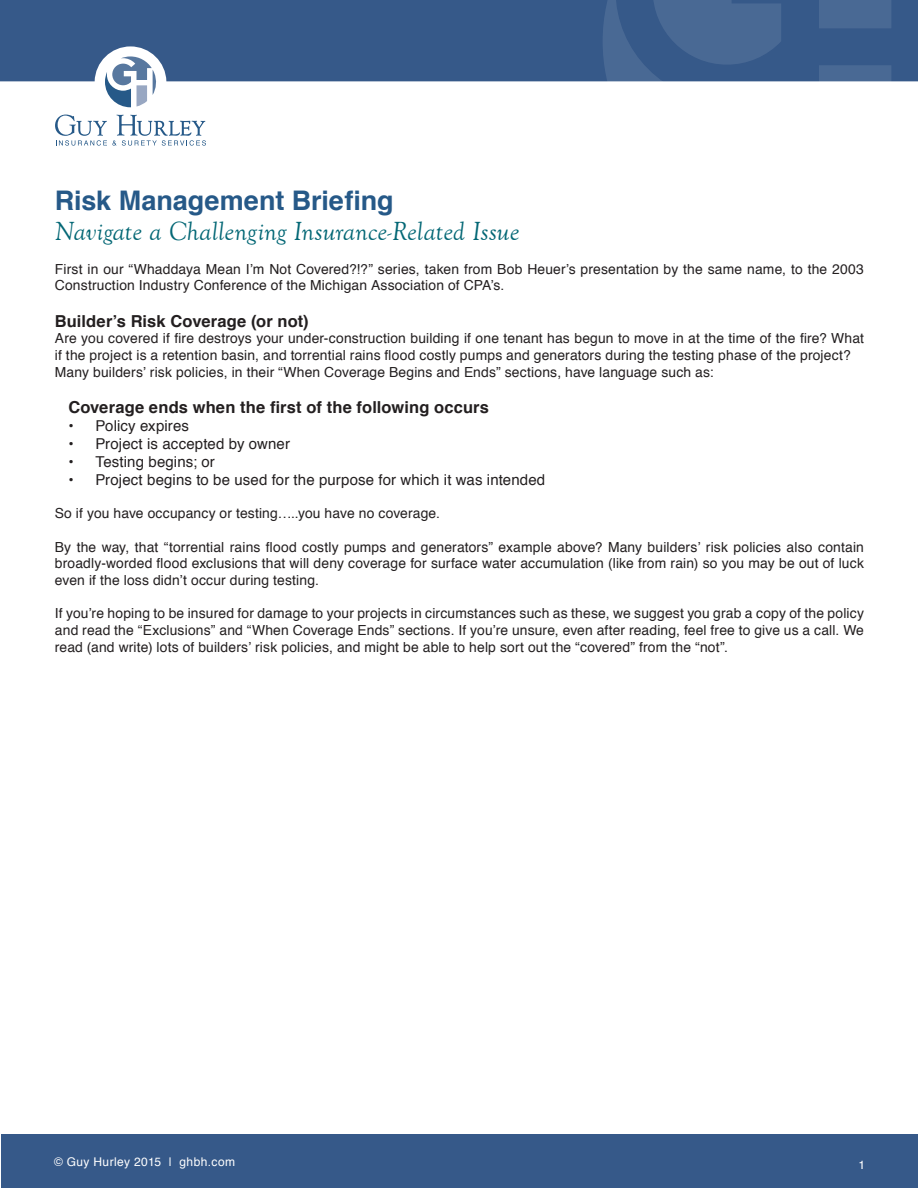
<style>
.page{position:relative;width:918px;height:1188px;background:#fff}
.page>*{position:absolute;margin:0;border:0;box-sizing:border-box;transform-origin:0 0}
.Header_2{font:italic 27px "Goudy Old Style T";letter-spacing:.005em;color:#036775}
.Header_1{font:700 27px "Helvetica";color:#265988}
.Header_3{font:700 16.5px "Helvetica";letter-spacing:.01em;color:#231f20}
.t1{font:15px "Helvetica";letter-spacing:.01em;color:#231f20}
.Paragraph{font:13.8px/16.6px "Helvetica";letter-spacing:.01em;color:#231f20}
.t2{font:12px "Helvetica";letter-spacing:.035em;color:#fff}
</style>
<div class="page">
<div style="left:1px;top:1134px;width:917px;height:54px;background:#365989"></div>
<div style="left:0;top:0;width:603px;height:81px;background:#365989"></div>
<svg style="left:603px;top:0;width:315px;height:82px;background:#40618f"></svg>
<svg style="left:105px;top:56px;width:52px;height:51px"></svg>
<svg style="left:55px;top:115px;width:151px;height:31px"></svg>
<p class="Header_1" style="left:55px;top:179px;width:340px">Risk Management Briefing</p>
<p class="Header_2" style="left:55px;top:217px;width:466px">Navigate a Challenging Insurance-Related Issue</p>
<p class="Paragraph" style="left:55px;top:261px;width:811px">First in our “Whaddaya Mean I’m Not Covered?!?” series, taken from Bob Heuer’s presentation by the same name, to the 2003<br>Construction Industry Conference of the Michigan Association of CPA’s.</p>
<p class="Header_3" style="left:55px;top:308px;width:255px">Builder’s Risk Coverage (or not)</p>
<p class="Paragraph" style="left:55px;top:331px;width:811px">Are you covered if fire destroys your under-construction building if one tenant has begun to move in at the time of the fire? What if the project is a retention basin, and torrential rains flood costly pumps and generators during the testing phase of the project?</p>
<p class="Paragraph" style="left:55px;top:364px;width:660px">Many builders’ risk policies, in their “When Coverage Begins and Ends” sections, have language such as:</p>
<p class="Header_3" style="left:68px;top:394px;width:422px">Coverage ends when the first of the following occurs</p>
<p class="t1" style="left:68px;top:414px;width:122px">• Policy expires</p>
<p class="t1" style="left:68px;top:432px;width:223px">• Project is accepted by owner</p>
<p class="t1" style="left:68px;top:450px;width:148px">• Testing begins; or</p>
<p class="t1" style="left:68px;top:468px;width:478px">• Project begins to be used for the purpose for which it was intended</p>
<p class="Paragraph" style="left:55px;top:506px;width:387px">So if you have occupancy or testing…..you have no coverage.</p>
<p class="Paragraph" style="left:55px;top:539px;width:811px;text-align:justify">By the way, that “torrential rains flood costly pumps and generators” example above? Many builders’ risk policies also contain broadly-worded flood exclusions that will deny coverage for surface water accumulation (like from rain) so you may be out of luck even if the loss didn’t occur during testing.</p>
<p class="Paragraph" style="left:55px;top:606px;width:811px;text-align:justify">If you’re hoping to be insured for damage to your projects in circumstances such as these, we suggest you grab a copy of the policy and read the “Exclusions” and “When Coverage Ends” sections. If you’re unsure, even after reading, feel free to give us a call. We read (and write) lots of builders’ risk policies, and might be able to help sort out the “covered” from the “not”.</p>
<p class="t2" style="left:54px;top:1152px;width:183px">© Guy Hurley 2015 | ghbh.com</p>
<p class="t2" style="left:858px;top:1155px;width:8px">1</p>
</div>
